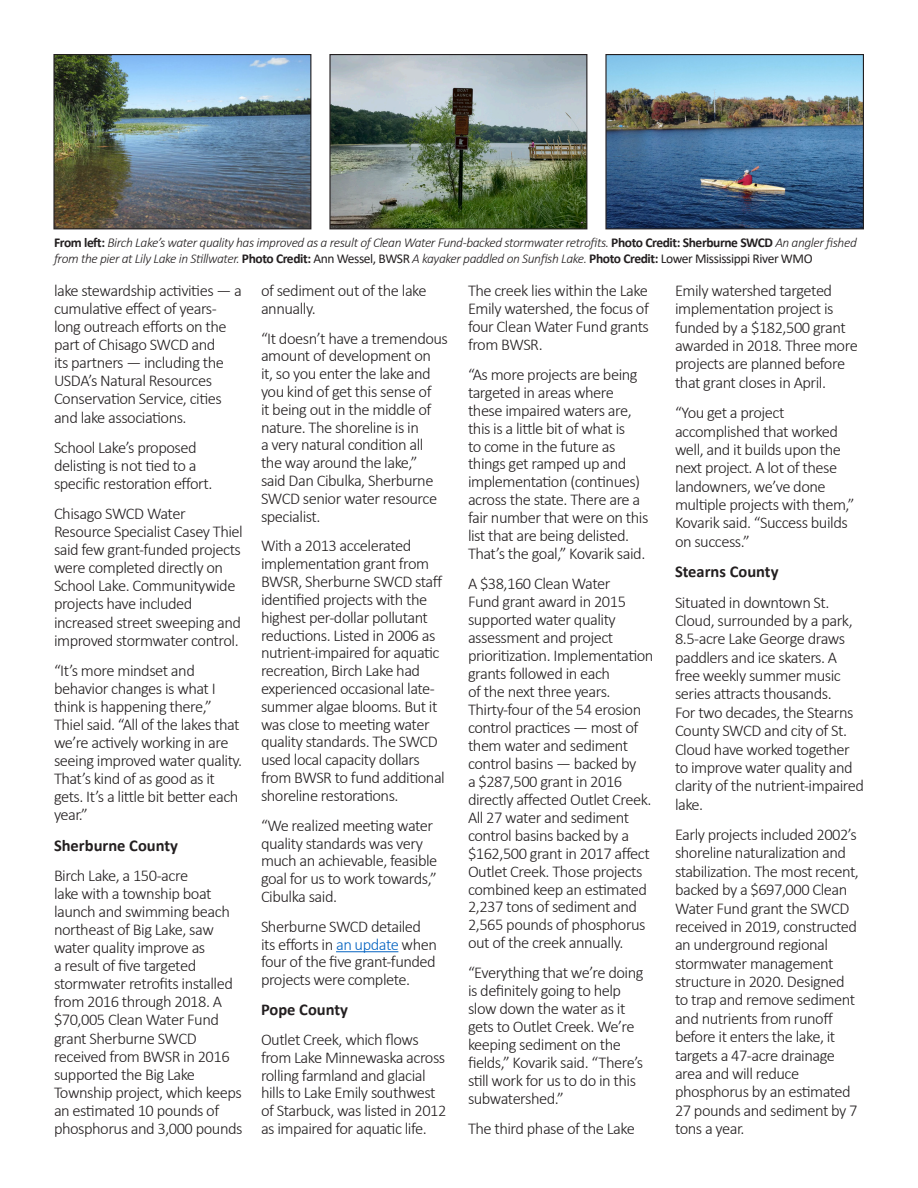
<style>
.page{position:relative;width:918px;height:1188px;background:#fff}
.page>*{position:absolute;margin:0;border:0;box-sizing:border-box;transform-origin:0 0}
.t1{font:300 16.5px/18px "Calibri";letter-spacing:-.03em;color:#231f20}
.t2{font:700 16.5px "Calibri";color:#231f20}
.t3{font:italic 300 13.5px/16.2px "Calibri";letter-spacing:-.03em;color:#231f20}
.s1{font-weight:700;font-style:normal}
.s2{font-weight:400;font-style:normal}
.s3{color:#0563c1}
</style>
<div class="page">
<hr style="left:336px;top:951px;width:62px;height:1px;background:#0563c1">
<img style="left:55px;top:56px;width:254px;height:171px">
<div style="left:53px;top:54px;width:258px;height:175px;border:1px solid #231f20"></div>
<img style="left:607px;top:56px;width:255px;height:171px">
<div style="left:605px;top:54px;width:259px;height:175px;border:1px solid #231f20"></div>
<img style="left:331px;top:56px;width:254px;height:171px">
<div style="left:329px;top:54px;width:258px;height:175px;border:1px solid #231f20"></div>
<p class="t3" style="left:54px;top:234px;width:804px"><span class="s1">From left:</span> Birch Lake’s water quality has improved as a result of Clean Water Fund-backed stormwater retrofits. <span class="s1">Photo Credit: Sherburne SWCD</span> An angler fished from the pier at Lily Lake in Stillwater. <span class="s1">Photo Credit:</span> <span class="s2">Ann Wessel, BWSR</span> A kayaker paddled on Sunfish Lake. <span class="s1">Photo Credit:</span> <span class="s2">Lower Mississippi River WMO</span></p>
<p class="t1" style="left:54px;top:281px;width:189px">lake stewardship activities — a cumulative effect of years&shy;long outreach efforts on the part of Chisago SWCD and<br>its partners — including the<br>USDA’s Natural Resources<br>Conservation Service, cities and lake associations.</p>
<p class="t1" style="left:54px;top:438px;width:160px">School Lake’s proposed delisting is not tied to a specific restoration effort.</p>
<p class="t1" style="left:54px;top:504px;width:190px">Chisago SWCD Water<br>Resource Specialist Casey Thiel said few grant-funded projects were completed directly on<br>School Lake. Communitywide projects have included increased street sweeping and improved stormwater control.</p>
<p class="t1" style="left:54px;top:661px;width:190px">“It’s more mindset and behavior changes is what I think is happening there,”<br>Thiel said. “All of the lakes that we’re actively working in are seeing improved water quality.<br>That’s kind of as good as it gets. It’s a little bit better each year.”</p>
<p class="t2" style="left:54px;top:833px;width:125px">Sherburne County</p>
<p class="t1" style="left:54px;top:866px;width:190px">Birch Lake, a 150-acre<br>lake with a township boat launch and swimming beach northeast of Big Lake, saw water quality improve as<br>a result of five targeted stormwater retrofits installed from 2016 through 2018. A $70,005 Clean Water Fund grant Sherburne SWCD received from BWSR in 2016 supported the Big Lake<br>Township project, which keeps an estimated 10 pounds of phosphorus and 3,000 pounds</p>
<p class="t1" style="left:261px;top:281px;width:167px">of sediment out of the lake annually.</p>
<p class="t1" style="left:261px;top:329px;width:189px">“It doesn’t have a tremendous amount of development on<br>it, so you enter the lake and you kind of get this sense of<br>it being out in the middle of nature. The shoreline is in<br>a very natural condition all the way around the lake,”<br>said Dan Cibulka, Sherburne<br>SWCD senior water resource specialist.</p>
<p class="t1" style="left:261px;top:537px;width:185px">With a 2013 accelerated implementation grant from<br>BWSR, Sherburne SWCD staff identified projects with the highest per-dollar pollutant reductions. Listed in 2006 as nutrient-impaired for aquatic recreation, Birch Lake had experienced occasional late&shy;summer algae blooms. But it was close to meeting water quality standards. The SWCD used local capacity dollars from BWSR to fund additional shoreline restorations.</p>
<p class="t1" style="left:261px;top:816px;width:178px">“We realized meeting water quality standards was very much an achievable, feasible goal for us to work towards,”<br>Cibulka said.</p>
<p class="t1" style="left:261px;top:917px;width:178px">Sherburne SWCD detailed its efforts in <span class="s3">an update</span> when four of the five grant-funded projects were complete.</p>
<p class="t2" style="left:261px;top:998px;width:88px">Pope County</p>
<p class="t1" style="left:261px;top:1030px;width:187px">Outlet Creek, which flows from Lake Minnewaska across rolling farmland and glacial hills to Lake Emily southwest of Starbuck, was listed in 2012 as impaired for aquatic life.</p>
<p class="t1" style="left:468px;top:281px;width:183px;text-align:justify">The creek lies within the Lake Emily watershed, the focus of four Clean Water Fund grants from BWSR.</p>
<p class="t1" style="left:468px;top:365px;width:182px">“As more projects are being targeted in areas where these impaired waters are, this is a little bit of what is<br>to come in the future as things get ramped up and implementation (continues) across the state. There are a fair number that were on this list that are being delisted.<br>That’s the goal,” Kovarik said.</p>
<p class="t1" style="left:468px;top:575px;width:187px">A $38,160 Clean Water<br>Fund grant award in 2015 supported water quality assessment and project prioritization. Implementation grants followed in each<br>of the next three years.<br>Thirty-four of the 54 erosion control practices — most of them water and sediment control basins — backed by<br>a $287,500 grant in 2016 directly affected Outlet Creek.<br>All 27 water and sediment control basins backed by a $162,500 grant in 2017 affect<br>Outlet Creek. Those projects combined keep an estimated<br>2,237 tons of sediment and<br>2,565 pounds of phosphorus out of the creek annually.</p>
<p class="t1" style="left:468px;top:964px;width:177px">“Everything that we’re doing is definitely going to help slow down the water as it gets to Outlet Creek. We’re keeping sediment on the fields,” Kovarik said. “There’s still work for us to do in this subwatershed.”</p>
<p class="t1" style="left:468px;top:1119px;width:168px">The third phase of the Lake</p>
<p class="t1" style="left:675px;top:281px;width:184px">Emily watershed targeted implementation project is funded by a $182,500 grant awarded in 2018. Three more projects are planned before that grant closes in April.</p>
<p class="t1" style="left:675px;top:403px;width:181px">“You get a project accomplished that worked well, and it builds upon the next project. A lot of these landowners, we’ve done multiple projects with them,”<br>Kovarik said. “Success builds on success.”</p>
<p class="t2" style="left:675px;top:560px;width:105px">Stearns County</p>
<p class="t1" style="left:675px;top:593px;width:191px">Situated in downtown St.<br>Cloud, surrounded by a park,<br>8.5-acre Lake George draws paddlers and ice skaters. A free weekly summer music series attracts thousands.<br>For two decades, the Stearns<br>County SWCD and city of St.<br>Cloud have worked together to improve water quality and clarity of the nutrient-impaired lake.</p>
<p class="t1" style="left:675px;top:825px;width:185px">Early projects included 2002’s shoreline naturalization and stabilization. The most recent, backed by a $697,000 Clean<br>Water Fund grant the SWCD received in 2019, constructed an underground regional stormwater management structure in 2020. Designed to trap and remove sediment and nutrients from runoff before it enters the lake, it targets a 47-acre drainage area and will reduce phosphorus by an estimated<br>27 pounds and sediment by 7 tons a year.</p>
</div>
